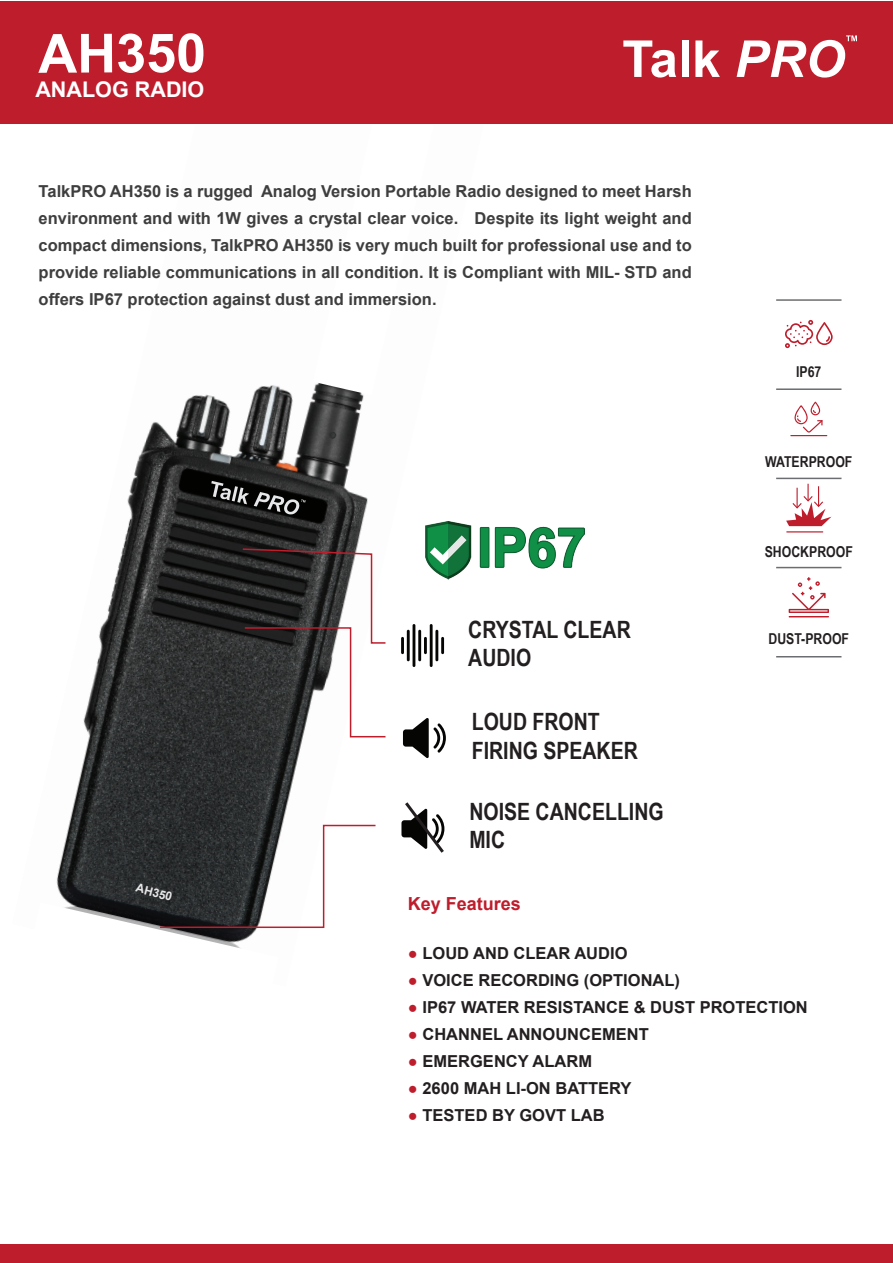
<style>
.page{position:relative;width:893px;height:1263px;background:#fff}
.page>*{position:absolute;margin:0;border:0;box-sizing:border-box;transform-origin:0 0}
.t1{font:700 54px "Arial";letter-spacing:-.005em;color:#fff}
.t2{font:700 23.85px/28.7px "Arial Narrow";color:#231f20}
.t3{font:700 21.6px "Arial";color:#fff}
.t4{font:700 18px "Arial";color:#be1d2c}
.t5{font:700 16.5px/27px "Arial";color:#3e3e3f;text-align:justify}
.t6{font:700 16.5px "Arial";color:#231f20}
.t7{font:700 15px "Arial Narrow";color:#231f20}
.t8{font:700 12px "Arial";color:#e6e7e9}
.s1{color:#be1d2c}
</style>
<div class="page">
<div style="left:0;top:1244px;width:893px;height:19px;background:#be1d2c"></div>
<img style="left:513px;top:526px;width:71px;height:43px">
<img style="left:69px;top:385px;width:444px;height:439px">
<svg style="left:211px;top:481px;width:95px;height:33px;background:#3a3b3a"></svg>
<svg style="left:313px;top:383px;width:159px;height:12px"></svg>
<svg style="left:241px;top:548px;width:146px;height:190px"></svg>
<svg style="left:56px;top:824px;width:320px;height:124px"></svg>
<hr style="left:401px;top:637px;width:3px;height:17px;background:#050504">
<hr style="left:407px;top:630px;width:3px;height:31px;background:#050504">
<hr style="left:424px;top:637px;width:3px;height:17px;background:#050504">
<hr style="left:418px;top:630px;width:3px;height:31px;background:#050504">
<hr style="left:413px;top:624px;width:2px;height:43px;background:#050504">
<hr style="left:441px;top:637px;width:3px;height:17px;background:#050504">
<hr style="left:435px;top:630px;width:3px;height:31px;background:#050504">
<hr style="left:430px;top:624px;width:3px;height:43px;background:#050504">
<svg style="left:403px;top:718px;width:43px;height:40px"></svg>
<svg style="left:401px;top:799px;width:46px;height:54px"></svg>
<svg style="left:785px;top:320px;width:48px;height:28px"></svg>
<hr style="left:790px;top:435px;width:37px;height:1px;background:#be1d2c">
<svg style="left:794px;top:402px;width:29px;height:31px"></svg>
<hr style="left:776px;top:388px;width:65px;height:2px;background:#6c6d70">
<hr style="left:776px;top:478px;width:65px;height:1px;background:#6c6d70">
<hr style="left:786px;top:531px;width:37px;height:1px;background:#be1d2c">
<svg style="left:786px;top:484px;width:45px;height:42px"></svg>
<hr style="left:776px;top:567px;width:65px;height:1px;background:#6c6d70">
<hr style="left:789px;top:616px;width:40px;height:1px;background:#be1d2c">
<svg style="left:789px;top:577px;width:40px;height:36px"></svg>
<hr style="left:776px;top:656px;width:65px;height:1px;background:#6c6d70">
<hr style="left:776px;top:299px;width:65px;height:2px;background:#6c6d70">
<div style="left:0;top:1px;width:893px;height:123px;background:#be1d2c"></div>
<svg style="left:623px;top:40px;width:53px;height:38px"></svg>
<div style="left:682px;top:40px;width:7px;height:37px;background:#fff"></div>
<svg style="left:695px;top:40px;width:25px;height:37px"></svg>
<svg style="left:737px;top:35px;width:120px;height:43px"></svg>
<h1 class="t1" style="left:38px;top:18px;width:170px">AH350</h1>
<h3 class="t3" style="left:35px;top:75px;width:171px">ANALOG RADIO</h3>
<p class="t5" style="left:39px;top:178px;width:655px">TalkPRO AH350 is a rugged Analog Version Portable Radio designed to meet Harsh environment and with 1W gives a crystal clear voice. Despite its light weight and compact dimensions, TalkPRO AH350 is very much built for professional use and to provide reliable communications in all condition. It is Compliant with MIL- STD and offers IP67 protection against dust and immersion.</p>
<h2 class="t2" style="left:468px;top:614px;width:164px">CRYSTAL CLEAR<br>AUDIO</h2>
<h2 class="t2" style="left:472px;top:706px;width:168px">LOUD FRONT<br>FIRING SPEAKER</h2>
<p class="t8" style="left:138px;top:880px;width:39px;rotate:15deg">AH350</p>
<h2 class="t2" style="left:469px;top:796px;width:196px">NOISE CANCELLING<br>MIC</h2>
<p class="t4" style="left:408px;top:891px;width:115px">Key Features</p>
<p class="t7" style="left:796px;top:361px;width:27px">IP67</p>
<p class="t7" style="left:765px;top:451px;width:89px">WATERPROOF</p>
<p class="t7" style="left:765px;top:540px;width:90px">SHOCKPROOF</p>
<p class="t7" style="left:768px;top:627px;width:82px">DUST-PROOF</p>
<p class="t6" style="left:408px;top:942px;width:221px"><span class="s1">●</span> LOUD AND CLEAR AUDIO</p>
<p class="t6" style="left:408px;top:969px;width:274px"><span class="s1">●</span> VOICE RECORDING (OPTIONAL)</p>
<p class="t6" style="left:408px;top:996px;width:401px"><span class="s1">●</span> IP67 WATER RESISTANCE &amp; DUST PROTECTION</p>
<p class="t6" style="left:408px;top:1023px;width:242px"><span class="s1">●</span> CHANNEL ANNOUNCEMENT</p>
<p class="t6" style="left:408px;top:1050px;width:186px"><span class="s1">●</span> EMERGENCY ALARM</p>
<p class="t6" style="left:408px;top:1077px;width:225px"><span class="s1">●</span> 2600 MAH LI-ON BATTERY</p>
<p class="t6" style="left:408px;top:1104px;width:198px"><span class="s1">●</span> TESTED BY GOVT LAB</p>
</div>
